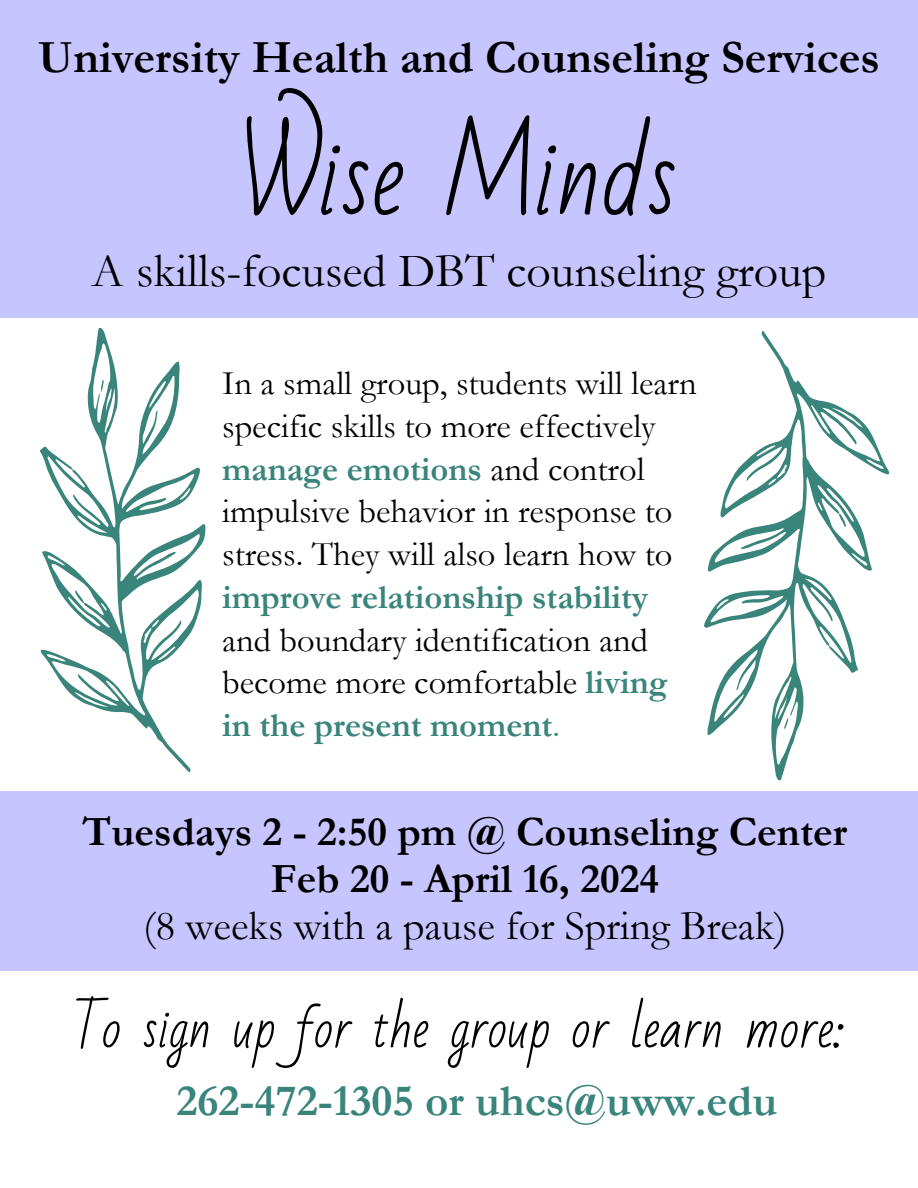
<style>
.page{position:relative;width:918px;height:1188px;background:#fff}
.page>*{position:absolute;margin:0;border:0;box-sizing:border-box;transform-origin:0 0}
.t1{font:102px "Bad Script";color:#000}
.t2{font:51px "Bad Script";color:#000}
.t3{font:48px "Garamond";color:#000}
.t4{font:700 46.5px "Garamond";color:#000}
.t5{font:700 45px "Garamond";color:#39847b}
.t6{font:700 42px/47.2px "Garamond";color:#000;text-align:center}
.t7{font:34.5px/42.8px "Garamond";color:#000}
.s1{font-weight:700;color:#39847b}
.s2{color:#39847b}
.s3{font-weight:400}
</style>
<div class="page">
<svg style="left:40px;top:328px;width:166px;height:445px"></svg>
<svg style="left:73px;top:590px;width:13px;height:13px"></svg>
<svg style="left:100px;top:380px;width:4px;height:12px"></svg>
<svg style="left:624px;top:331px;width:294px;height:461px"></svg>
<svg style="left:835px;top:513px;width:14px;height:14px"></svg>
<svg style="left:783px;top:717px;width:7px;height:12px"></svg>
<div style="left:0;top:0;width:918px;height:318px;background:#c7c5ff"></div>
<div style="left:0;top:792px;width:918px;height:179px;background:#c7c5ff"></div>
<h3 class="t4" style="left:38px;top:32px;width:843px">University Health and Counseling Services</h3>
<h1 class="t1" style="left:240px;top:119px;width:439px">Wise Minds</h1>
<h5 class="t3" style="left:92px;top:245px;width:736px">A skills-focused DBT counseling group</h5>
<h2 class="t7" style="left:222px;top:362px;width:476px">In a small group, students will learn specific skills to more effectively <span class="s1">manage emotions</span> and control impulsive behavior in response to stress. They will also learn how to <span class="s1">improve relationship stability </span>and boundary identification and become more comfortable <span class="s1">living in the present moment</span><span class="s2">.</span></h2>
<p class="t6" style="left:83px;top:809px;width:766px">Tuesdays 2 - 2:50 pm @ Counseling Center<br>Feb 20 - April 16, 2024<br><span class="s3">(8 weeks with a pause for Spring Break)</span></p>
<p class="t2" style="left:72px;top:1000px;width:775px">To sign up for the group or learn more:</p>
<p class="t5" style="left:176px;top:1076px;width:602px">262-472-1305 or uhcs@uww.edu</p>
</div>
